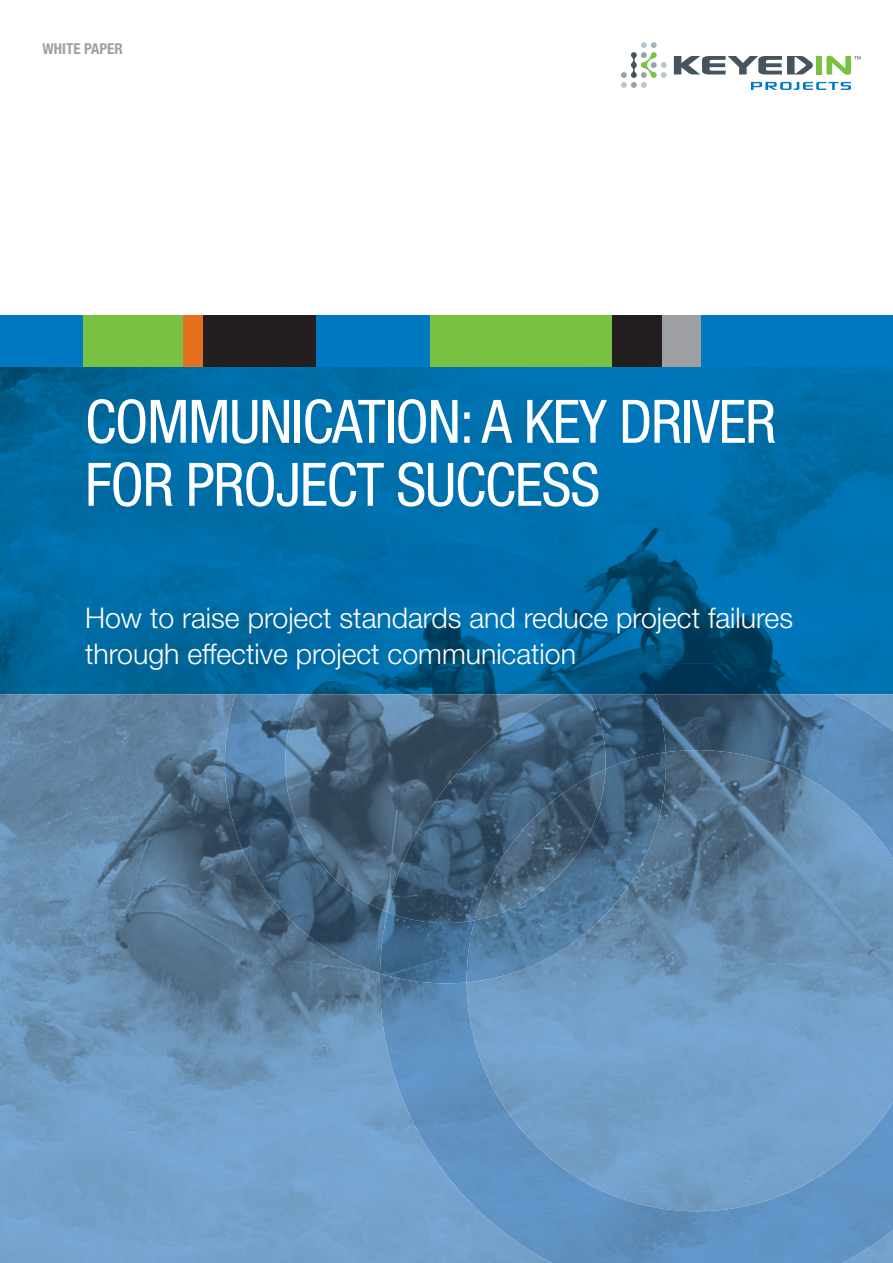
<style>
.page{position:relative;width:893px;height:1263px;background:#fff}
.page>*{position:absolute;margin:0;border:0;box-sizing:border-box;transform-origin:0 0}
.t1{font:condensed 60px/63px "Helvetica Neue";letter-spacing:-.02em;color:#fff}
.t2{font:300 28.5px/36px "Helvetica Neue";color:#fff}
.t3{font:700 condensed 15px "Helvetica Neue";color:#9d9fa2}
</style>
<div class="page">
<img style="left:0;top:367px;width:420px;height:896px">
<img style="left:420px;top:367px;width:473px;height:187px">
<img style="left:644px;top:554px;width:249px;height:140px">
<img style="left:578px;top:798px;width:262px;height:362px">
<img style="left:840px;top:849px;width:53px;height:311px">
<img style="left:473px;top:983px;width:105px;height:280px">
<img style="left:644px;top:663px;width:190px;height:31px">
<img style="left:666px;top:694px;width:227px;height:104px">
<img style="left:431px;top:983px;width:52px;height:231px">
<img style="left:380px;top:983px;width:51px;height:171px">
<img style="left:836px;top:797px;width:57px;height:52px">
<svg style="left:886px;top:849px;width:7px;height:10px"></svg>
<img style="left:482px;top:1063px;width:52px;height:190px">
<img style="left:841px;top:1102px;width:52px;height:161px">
<img style="left:533px;top:1143px;width:52px;height:120px">
<img style="left:584px;top:1160px;width:258px;height:103px">
<img style="left:236px;top:542px;width:408px;height:152px">
<img style="left:225px;top:694px;width:155px;height:288px">
<img style="left:585px;top:668px;width:70px;height:26px">
<img style="left:380px;top:694px;width:286px;height:289px">
<div style="left:79px;top:316px;width:814px;height:51px;background:#79c142"></div>
<div style="left:0;top:316px;width:82px;height:51px;background:#0079c2"></div>
<div style="left:183px;top:316px;width:22px;height:51px;background:#e4701e"></div>
<div style="left:203px;top:316px;width:114px;height:51px;background:#231f20"></div>
<div style="left:317px;top:316px;width:113px;height:51px;background:#0079c2"></div>
<div style="left:656px;top:316px;width:50px;height:51px;background:#9d9fa2"></div>
<div style="left:701px;top:316px;width:192px;height:51px;background:#0079c2"></div>
<div style="left:612px;top:316px;width:50px;height:51px;background:#231f20"></div>
<div style="left:817px;top:56px;width:5px;height:18px;background:#79c142"></div>
<svg style="left:621px;top:42px;width:46px;height:46px"></svg>
<svg style="left:826px;top:56px;width:34px;height:19px"></svg>
<svg style="left:674px;top:56px;width:139px;height:18px"></svg>
<svg style="left:751px;top:82px;width:100px;height:8px"></svg>
<p class="t3" style="left:43px;top:40px;width:82px">WHITE PAPER</p>
<h1 class="t1" style="left:85px;top:390px;width:693px">COMMUNICATION: A KEY DRIVER<br>FOR PROJECT SUCCESS</h1>
<p class="t2" style="left:85px;top:599px;width:710px">How to raise project standards and reduce project failures through effective project communication</p>
</div>
